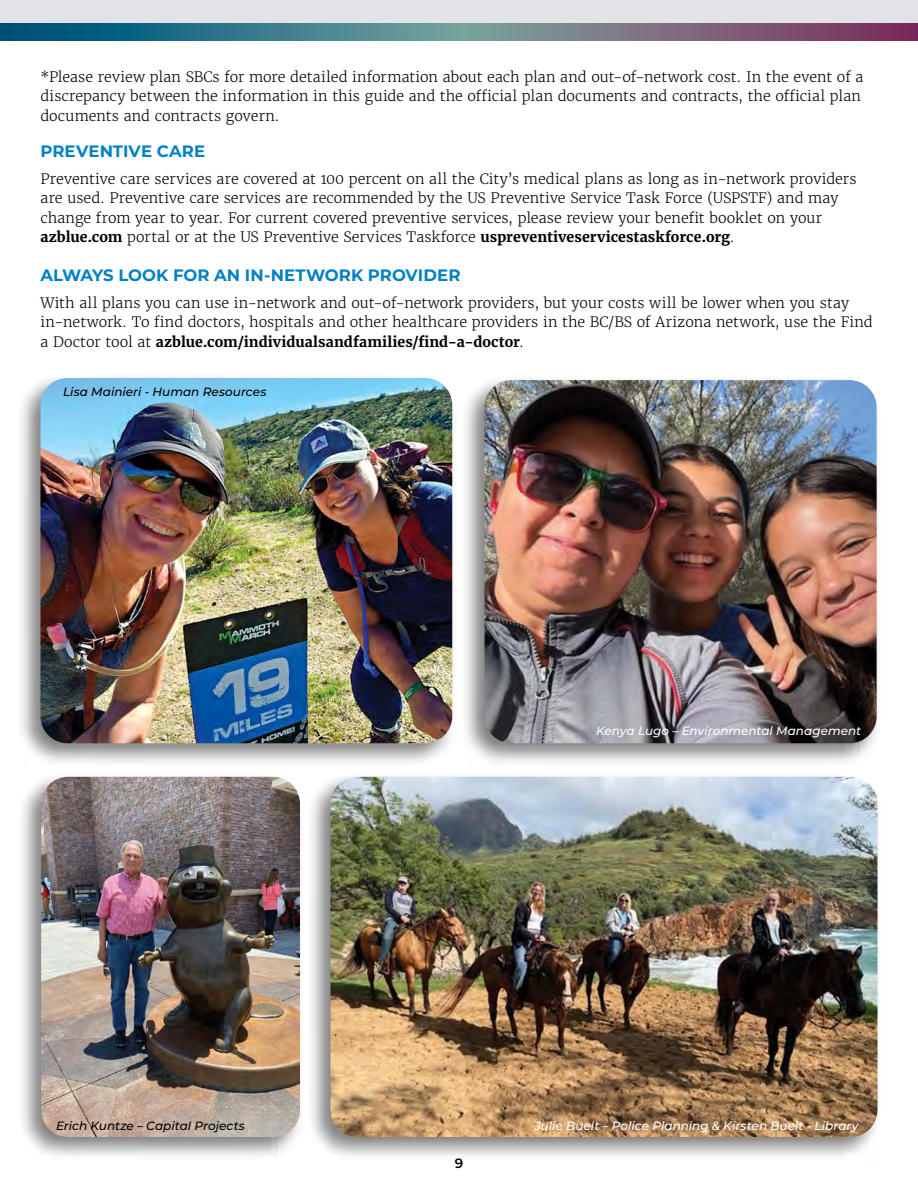
<style>
.page{position:relative;width:918px;height:1188px;background:#fff}
.page>*{position:absolute;margin:0;border:0;box-sizing:border-box;transform-origin:0 0}
.t1{font:700 16.5px "Montserrat";letter-spacing:.005em;color:#0080c5}
.t2{font:300 14.25px/19.5px "Merriweather";color:#000}
.t3{font:600 13.5px "Montserrat";color:#000}
.t4{font:italic 500 12px "Montserrat";letter-spacing:.005em;color:#fff}
.t5{font:italic 500 12px "Montserrat";color:#000}
.s1{font-weight:700}
</style>
<div class="page">
<div style="left:0;top:0;width:918px;height:24px;background:#e2e3e7"></div>
<svg style="left:0;top:23px;width:918px;height:17px;background:#566f82"></svg>
<div style="left:16px;top:373px;width:442px;height:395px;background:#000;opacity:.5"></div>
<img style="left:40px;top:378px;width:412px;height:365px">
<div style="left:16px;top:771px;width:290px;height:391px;background:#000;opacity:.5"></div>
<img style="left:41px;top:777px;width:259px;height:360px">
<div style="left:306px;top:771px;width:577px;height:391px;background:#000;opacity:.5"></div>
<img style="left:330px;top:777px;width:548px;height:360px">
<div style="left:460px;top:374px;width:422px;height:394px;background:#000;opacity:.5"></div>
<img style="left:484px;top:380px;width:393px;height:363px">
<p class="t2" style="left:40px;top:67px;width:825px">*Please review plan SBCs for more detailed information about each plan and out-of-network cost. In the event of a discrepancy between the information in this guide and the official plan documents and contracts, the official plan documents and contracts govern.</p>
<p class="t1" style="left:40px;top:140px;width:166px">PREVENTIVE CARE</p>
<p class="t2" style="left:40px;top:169px;width:818px">Preventive care services are covered at 100 percent on all the City’s medical plans as long as in-network providers are used. Preventive care services are recommended by the US Preventive Service Task Force (USPSTF) and may change from year to year. For current covered preventive services, please review your benefit booklet on your <span class="s1">azblue.com</span> portal or at the US Preventive Services Taskforce <span class="s1">uspreventiveservicestaskforce.org</span>.</p>
<p class="t1" style="left:40px;top:264px;width:422px">ALWAYS LOOK FOR AN IN-NETWORK PROVIDER</p>
<p class="t2" style="left:40px;top:293px;width:834px">With all plans you can use in-network and out-of-network providers, but your costs will be lower when you stay in-network. To find doctors, hospitals and other healthcare providers in the BC/BS of Arizona network, use the Find a Doctor tool at <span class="s1">azblue.com/individualsandfamilies/find-a-doctor</span>.</p>
<p class="t5" style="left:63px;top:384px;width:205px">Lisa Mainieri - Human Resources</p>
<p class="t4" style="left:596px;top:722px;width:267px">Kenya Lugo – Environmental Management</p>
<p class="t5" style="left:56px;top:1117px;width:190px">Erich Kuntze – Capital Projects</p>
<p class="t4" style="left:535px;top:1117px;width:325px">Julie Buelt – Police Planning &amp; Kirsten Buelt - Library</p>
<p class="t3" style="left:455px;top:1154px;width:10px">9</p>
</div>
